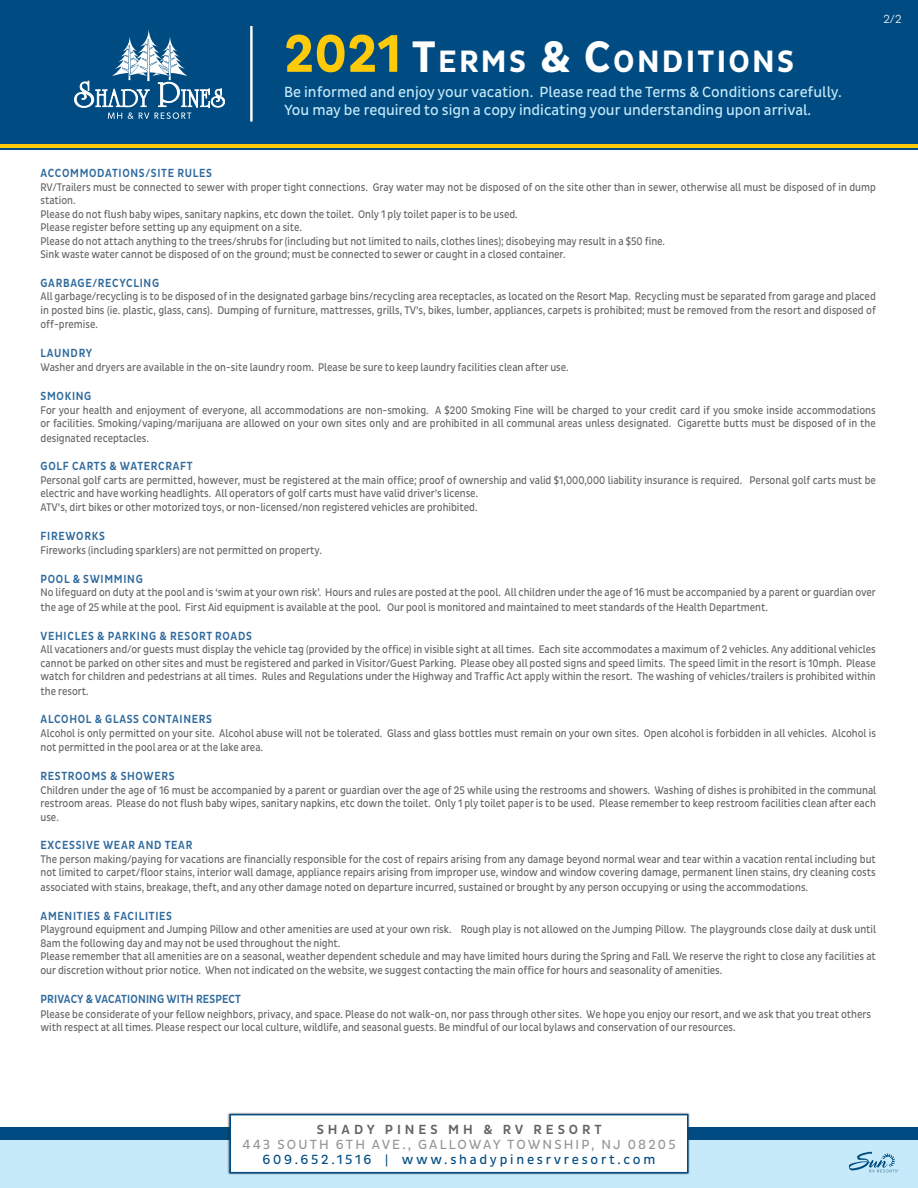
<style>
.page{position:relative;width:918px;height:1188px;background:#fff}
.page>*{position:absolute;margin:0;border:0;box-sizing:border-box;transform-origin:0 0}
.t1{font:700 31.5px "Pluto Sans Cond";letter-spacing:.07em;color:#fff}
.t2{font:15px "Pluto Sans Cond";color:#c6eafa}
.t3{font:13.5px "Pluto Sans Cond";letter-spacing:.16em;color:#939598}
.t4{font:13.5px "Pluto Sans Cond";letter-spacing:.2em;color:#004c82}
.t5{font:500 13.5px "Pluto Sans Cond";letter-spacing:.295em;color:#636366}
.t6{font:500 12px "Pluto Sans Cond";letter-spacing:.065em;color:#2d689c;scale:.9 1}
.t7{font:500 12px "Pluto Sans Cond";letter-spacing:.015em;color:#2d689c;scale:.9 1}
.t8{font:300 12px "Pluto Sans Cond";color:#fff}
.t9{font:11.25px/13.5px "Pluto Sans Cond";color:#636366;scale:.9 1}
.s1{font-size:54px;color:#feca0a}
.s2{font-size:45px}
</style>
<div class="page">
<div style="left:0;top:0;width:918px;height:149px;background:#004c82"></div>
<div style="left:0;top:1134px;width:918px;height:54px;background:#c6eafa"></div>
<div style="left:0;top:1127px;width:918px;height:13px;background:#004c82"></div>
<div style="left:227px;top:1112px;width:463px;height:63px;background:#231f20;opacity:.75"></div>
<div style="left:230px;top:1114px;width:458px;height:59px;background:#fff;border:2px solid #004c82"></div>
<svg style="left:849px;top:1152px;width:50px;height:20px"></svg>
<hr style="left:0;top:144px;width:918px;height:4px;background:#feca0a">
<svg style="left:74px;top:29px;width:151px;height:90px"></svg>
<hr style="left:250px;top:26px;width:3px;height:96px;background:#fff">
<p class="t1" style="left:284px;top:43px;width:511px"><span class="s1">2021</span> <span class="s2">T</span>ERMS <span class="s2">&amp; C</span>ONDITIONS</p>
<p class="t2" style="left:284px;top:84px;width:559px">Be informed and enjoy your vacation. Please read the Terms &amp; Conditions carefully.</p>
<p class="t2" style="left:284px;top:102px;width:529px">You may be required to sign a copy indicating your understanding upon arrival.</p>
<p class="t8" style="left:883px;top:13px;width:20px">2/2</p>
<p class="t6" style="left:41px;top:166px;width:192px">ACCOMMODATIONS/SITE RULES</p>
<p class="t9" style="left:40px;top:180px;width:930px">RV/Trailers must be connected to sewer with proper tight connections. Gray water may not be disposed of on the site other than in sewer, otherwise all must be disposed of in dump station.</p>
<p class="t9" style="left:40px;top:207px;width:532px">Please do not flush baby wipes, sanitary napkins, etc down the toilet. Only 1 ply toilet paper is to be used.</p>
<p class="t9" style="left:40px;top:221px;width:292px">Please register before setting up any equipment on a site.</p>
<p class="t9" style="left:40px;top:234px;width:696px">Please do not attach anything to the trees/shrubs for (including but not limited to nails, clothes lines); disobeying may result in a $50 fine.</p>
<p class="t9" style="left:40px;top:248px;width:585px">Sink waste water cannot be disposed of on the ground; must be connected to sewer or caught in a closed container.</p>
<p class="t6" style="left:41px;top:276px;width:133px">GARBAGE/RECYCLING</p>
<p class="t9" style="left:40px;top:290px;width:930px;line-height:14px;text-align:justify">All garbage/recycling is to be disposed of in the designated garbage bins/recycling area receptacles, as located on the Resort Map. Recycling must be separated from garage and placed in posted bins (ie. plastic, glass, cans). Dumping of furniture, mattresses, grills, TV’s, bikes, lumber, appliances, carpets is prohibited; must be removed from the resort and disposed of off-premise.</p>
<p class="t6" style="left:41px;top:346px;width:59px">LAUNDRY</p>
<p class="t9" style="left:40px;top:361px;width:588px">Washer and dryers are available in the on-site laundry room. Please be sure to keep laundry facilities clean after use.</p>
<p class="t6" style="left:41px;top:389px;width:58px">SMOKING</p>
<p class="t9" style="left:40px;top:403px;width:930px;line-height:14px;text-align:justify">For your health and enjoyment of everyone, all accommodations are non-smoking. A $200 Smoking Fine will be charged to your credit card if you smoke inside accommodations or facilities. Smoking/vaping/marijuana are allowed on your own sites only and are prohibited in all communal areas unless designated. Cigarette butts must be disposed of in the designated receptacles.</p>
<p class="t6" style="left:41px;top:460px;width:171px">GOLF CARTS &amp; WATERCRAFT</p>
<p class="t9" style="left:40px;top:474px;width:930px">Personal golf carts are permitted, however, must be registered at the main office; proof of ownership and valid $1,000,000 liability insurance is required. Personal golf carts must be electric and have working headlights. All operators of golf carts must have valid driver’s license.</p>
<p class="t9" style="left:40px;top:501px;width:487px">ATV’s, dirt bikes or other motorized toys, or non-licensed/non registered vehicles are prohibited.</p>
<p class="t6" style="left:41px;top:529px;width:73px">FIREWORKS</p>
<p class="t9" style="left:40px;top:544px;width:314px">Fireworks (including sparklers) are not permitted on property.</p>
<p class="t6" style="left:41px;top:572px;width:115px">POOL &amp; SWIMMING</p>
<p class="t9" style="left:40px;top:586px;width:930px;line-height:14.4px">No lifeguard on duty at the pool and is ‘swim at your own risk’. Hours and rules are posted at the pool. All children under the age of 16 must be accompanied by a parent or guardian over the age of 25 while at the pool. First Aid equipment is available at the pool. Our pool is monitored and maintained to meet standards of the Health Department.</p>
<p class="t6" style="left:41px;top:629px;width:236px">VEHICLES &amp; PARKING &amp; RESORT ROADS</p>
<p class="t9" style="left:40px;top:643px;width:930px;text-align:justify">All vacationers and/or guests must display the vehicle tag (provided by the office) in visible sight at all times. Each site accommodates a maximum of 2 vehicles. Any additional vehicles cannot be parked on other sites and must be registered and parked in Visitor/Guest Parking. Please obey all posted signs and speed limits. The speed limit in the resort is 10mph. Please watch for children and pedestrians at all times. Rules and Regulations under the Highway and Traffic Act apply within the resort. The washing of vehicles/trailers is prohibited within the resort.</p>
<p class="t6" style="left:41px;top:712px;width:192px">ALCOHOL &amp; GLASS CONTAINERS</p>
<p class="t9" style="left:40px;top:726px;width:930px;line-height:14.4px">Alcohol is only permitted on your site. Alcohol abuse will not be tolerated. Glass and glass bottles must remain on your own sites. Open alcohol is forbidden in all vehicles. Alcohol is not permitted in the pool area or at the lake area.</p>
<p class="t6" style="left:41px;top:769px;width:151px">RESTROOMS &amp; SHOWERS</p>
<p class="t9" style="left:40px;top:783px;width:930px;text-align:justify">Children under the age of 16 must be accompanied by a parent or guardian over the age of 25 while using the restrooms and showers. Washing of dishes is prohibited in the communal restroom areas. Please do not flush baby wipes, sanitary napkins, etc down the toilet. Only 1 ply toilet paper is to be used. Please remember to keep restroom facilities clean after each use.</p>
<p class="t6" style="left:41px;top:838px;width:170px">EXCESSIVE WEAR AND TEAR</p>
<p class="t9" style="left:40px;top:852px;width:930px;line-height:14px;text-align:justify">The person making/paying for vacations are financially responsible for the cost of repairs arising from any damage beyond normal wear and tear within a vacation rental including but not limited to carpet/floor stains, interior wall damage, appliance repairs arising from improper use, window and window covering damage, permanent linen stains, dry cleaning costs associated with stains, breakage, theft, and any other damage noted on departure incurred, sustained or brought by any person occupying or using the accommodations.</p>
<p class="t6" style="left:41px;top:909px;width:148px">AMENITIES &amp; FACILITIES</p>
<p class="t9" style="left:40px;top:923px;width:930px">Playground equipment and Jumping Pillow and other amenities are used at your own risk. Rough play is not allowed on the Jumping Pillow. The playgrounds close daily at dusk until<br>8am the following day and may not be used throughout the night.</p>
<p class="t9" style="left:40px;top:949px;width:930px;line-height:14.4px">Please remember that all amenities are on a seasonal, weather dependent schedule and may have limited hours during the Spring and Fall. We reserve the right to close any facilities at our discretion without prior notice. When not indicated on the website, we suggest contacting the main office for hours and seasonality of amenities.</p>
<p class="t7" style="left:41px;top:992px;width:224px">PRIVACY &amp; VACATIONING WITH RESPECT</p>
<p class="t9" style="left:40px;top:1007px;width:924px">Please be considerate of your fellow neighbors, privacy, and space. Please do not walk-on, nor pass through other sites. We hope you enjoy our resort, and we ask that you treat others with respect at all times. Please respect our local culture, wildlife, and seasonal guests. Be mindful of our local bylaws and conservation of our resources.</p>
<p class="t5" style="left:317px;top:1122px;width:286px">SHADY PINES MH &amp; RV RESORT</p>
<p class="t3" style="left:242px;top:1137px;width:435px">443 SOUTH 6TH AVE., GALLOWAY TOWNSHIP, NJ 08205</p>
<p class="t4" style="left:263px;top:1152px;width:394px">609.652.1516 | www.shadypinesrvresort.com</p>
</div>
